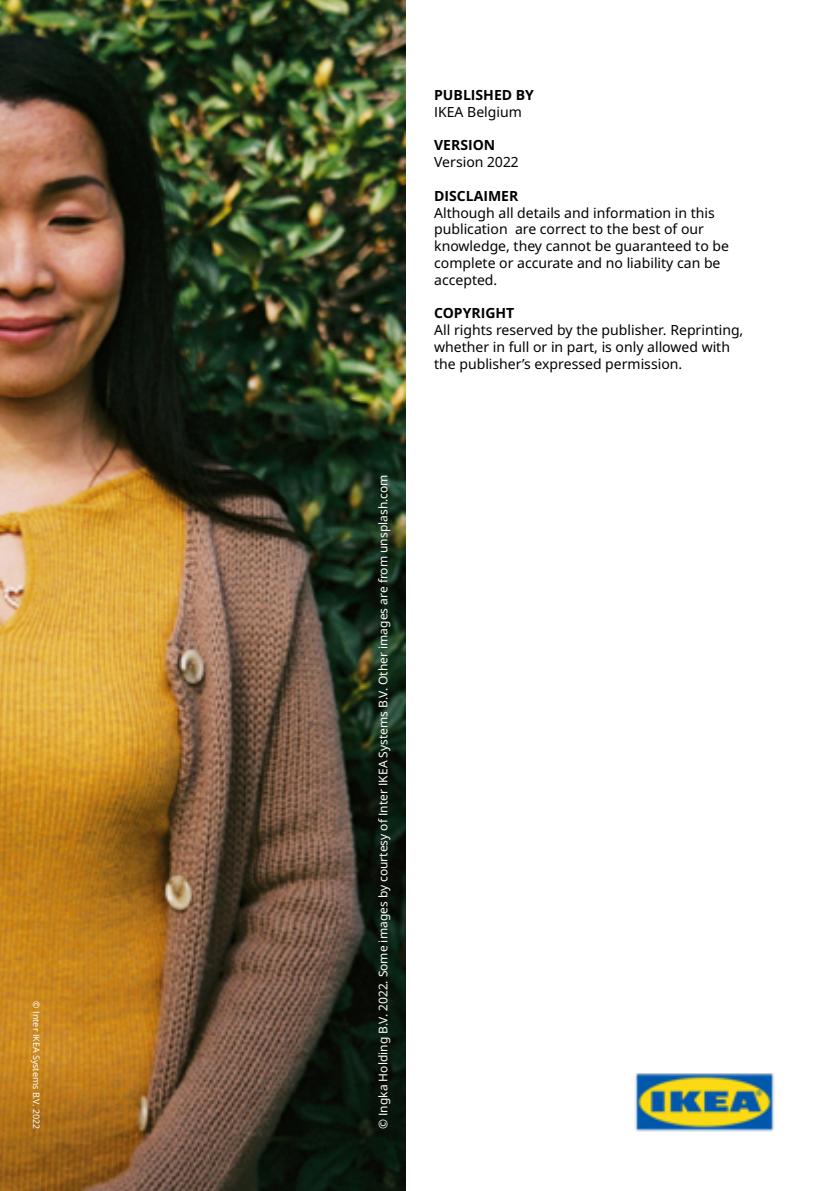
<style>
.page{position:relative;width:840px;height:1191px;background:#fff}
.page>*{position:absolute;margin:0;border:0;box-sizing:border-box;transform-origin:0 0}
.t1{font:14px/16.8px "Noto IKEA Latin";color:#000}
.t2{font:700 14px "Noto IKEA Latin";color:#000}
.t3{font:12px "Noto IKEA Latin";color:#fff}
.t4{font:9px "Noto IKEA Latin";color:#fff}
</style>
<div class="page">
<img style="left:0;top:0;width:405px;height:1191px">
<img style="left:635px;top:1073px;width:140px;height:59px">
<p class="t4" style="left:43px;top:1001px;width:129px;rotate:90deg">© Inter IKEA Systems B.V. 2022</p>
<p class="t3" style="left:374px;top:1129px;width:656px;rotate:-90deg">© Ingka Holding B.V. 2022. Some images by courtesy of Inter IKEA Systems B.V. Other images are from unsplash.com</p>
<p class="t2" style="left:434px;top:85px;width:101px">PUBLISHED BY</p>
<p class="t1" style="left:434px;top:103px;width:89px">IKEA Belgium</p>
<p class="t2" style="left:434px;top:135px;width:63px">VERSION</p>
<p class="t1" style="left:434px;top:153px;width:86px">Version 2022</p>
<p class="t2" style="left:434px;top:186px;width:86px">DISCLAIMER</p>
<p class="t1" style="left:434px;top:204px;width:296px">Although all details and information in this publication are correct to the best of our knowledge, they cannot be guaranteed to be complete or accurate and no liability can be accepted.</p>
<p class="t2" style="left:434px;top:303px;width:82px">COPYRIGHT</p>
<p class="t1" style="left:434px;top:321px;width:310px">All rights reserved by the publisher. Reprinting, whether in full or in part, is only allowed with the publisher’s expressed permission.</p>
</div>
